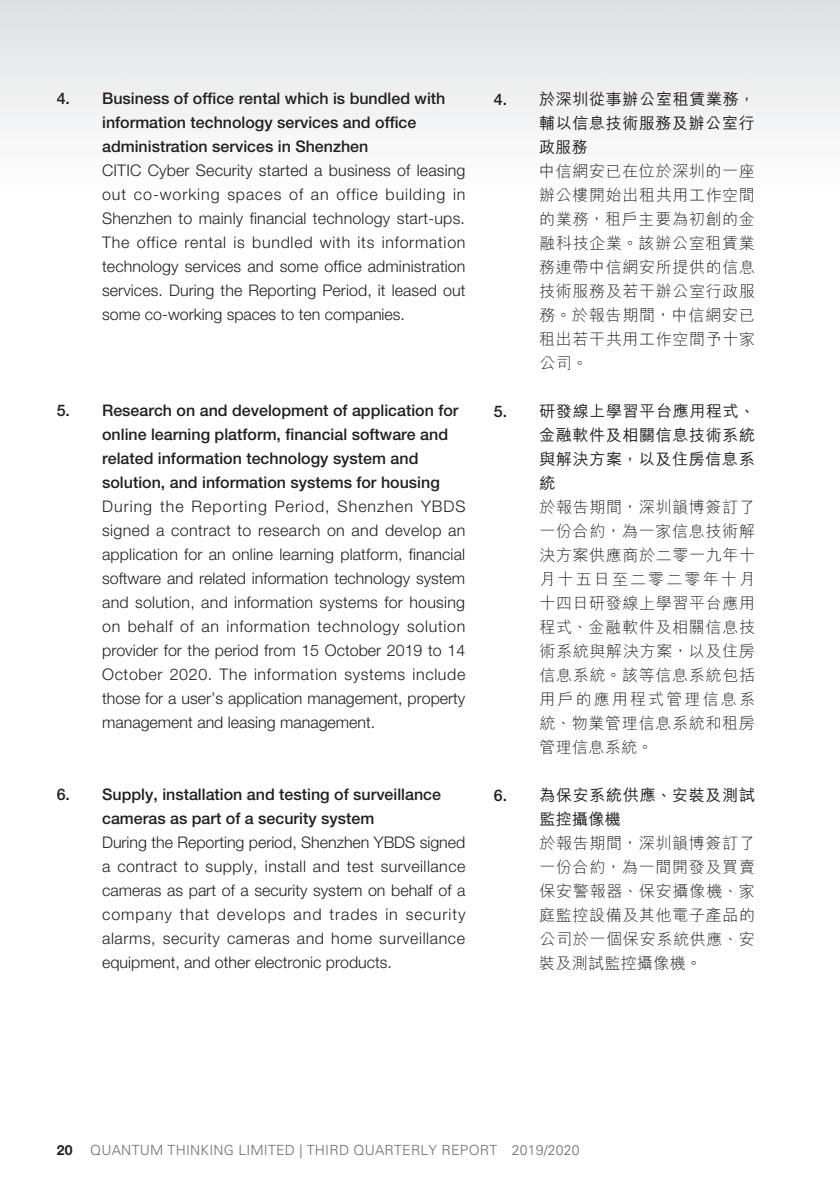
<style>
.page{position:relative;width:840px;height:1191px;background:#fff}
.page>*{position:absolute;margin:0;border:0;box-sizing:border-box;transform-origin:0 0}
.t1{font:300 16px/24px "Helvetica Neue LT Std";color:#231f20;text-align:justify}
.t2{font:500 16px/24px "Helvetica Neue LT Std";color:#231f20}
.t3{font:300 16px/24px "M Hei HK";letter-spacing:.045em;color:#231f20;text-align:justify}
.t4{font:500 16px/24px "M Hei HK";letter-spacing:.04em;color:#231f20;text-align:justify}
.t5{font:300 14px "Univers LT Std";letter-spacing:.015em;color:#6c6d70}
.t6{font:700 14px "Helvetica Neue LT Std";color:#231f20}
.s1{font-family:"Helvetica Neue LT Std"}
</style>
<div class="page">
<p class="t2" style="left:102px;top:86px;width:344px;text-indent:-45px">4. Business of office rental which is bundled with information technology services and office administration services in Shenzhen</p>
<p class="t1" style="left:102px;top:158px;width:365px">CITIC Cyber Security started a business of leasing out co-working spaces of an office building in Shenzhen to mainly financial technology start-ups.<br>The office rental is bundled with its information technology services and some office administration services. During the Reporting Period, it leased out some co-working spaces to ten companies.</p>
<p class="t2" style="left:102px;top:398px;width:357px;text-indent:-45px">5. Research on and development of application for online learning platform, financial software and related information technology system and solution, and information systems for housing</p>
<p class="t1" style="left:102px;top:494px;width:365px">During the Reporting Period, Shenzhen YBDS signed a contract to research on and develop an application for an online learning platform, financial software and related information technology system and solution, and information systems for housing on behalf of an information technology solution provider for the period from 15 October 2019 to 14<br>October 2020. The information systems include those for a user’s application management, property management and leasing management.</p>
<p class="t2" style="left:102px;top:782px;width:340px;text-indent:-45px">6. Supply, installation and testing of surveillance cameras as part of a security system</p>
<p class="t1" style="left:102px;top:830px;width:364px">During the Reporting period, Shenzhen YBDS signed a contract to supply, install and test surveillance cameras as part of a security system on behalf of a company that develops and trades in security alarms, security cameras and home surveillance equipment, and other electronic products.</p>
<p class="t4" style="left:539px;top:86px;width:217px;text-indent:-45px"><span class="s1">4.</span> 於深圳從事辦公室租賃業務，輔以信息技術服務及辦公室行政服務</p>
<p class="t3" style="left:539px;top:159px;width:217px">中信網安已在位於深圳的一座辦公樓開始出租共用工作空間的業務，租戶主要為初創的金融科技企業。該辦公室租賃業務連帶中信網安所提供的信息技術服務及若干辦公室行政服務。於報告期間，中信網安已租出若干共用工作空間予十家公司。</p>
<p class="t4" style="left:539px;top:398px;width:217px;text-indent:-45px"><span class="s1">5.</span> 研發線上學習平台應用程式、金融軟件及相關信息技術系統與解決方案，以及住房信息系統</p>
<p class="t3" style="left:539px;top:495px;width:217px">於報告期間，深圳韻博簽訂了一份合約，為一家信息技術解決方案供應商於二零一九年十月十五日至二零二零年十月十四日研發線上學習平台應用程式、金融軟件及相關信息技術系統與解決方案，以及住房信息系統。該等信息系統包括用戶的應用程式管理信息系統、物業管理信息系統和租房管理信息系統。</p>
<p class="t4" style="left:539px;top:782px;width:217px;text-indent:-45px"><span class="s1">6.</span> 為保安系統供應、安裝及測試監控攝像機</p>
<p class="t3" style="left:539px;top:831px;width:217px">於報告期間，深圳韻博簽訂了一份合約，為一間開發及買賣保安警報器、保安攝像機、家庭監控設備及其他電子產品的公司於一個保安系統供應、安裝及測試監控攝像機。</p>
<p class="t6" style="left:57px;top:1141px;width:17px">20</p>
<p class="t5" style="left:90px;top:1141px;width:490px">QUANTUM THINKING LIMITED | THI RD QUARTE RLY REPORT 2019/2020</p>
</div>
